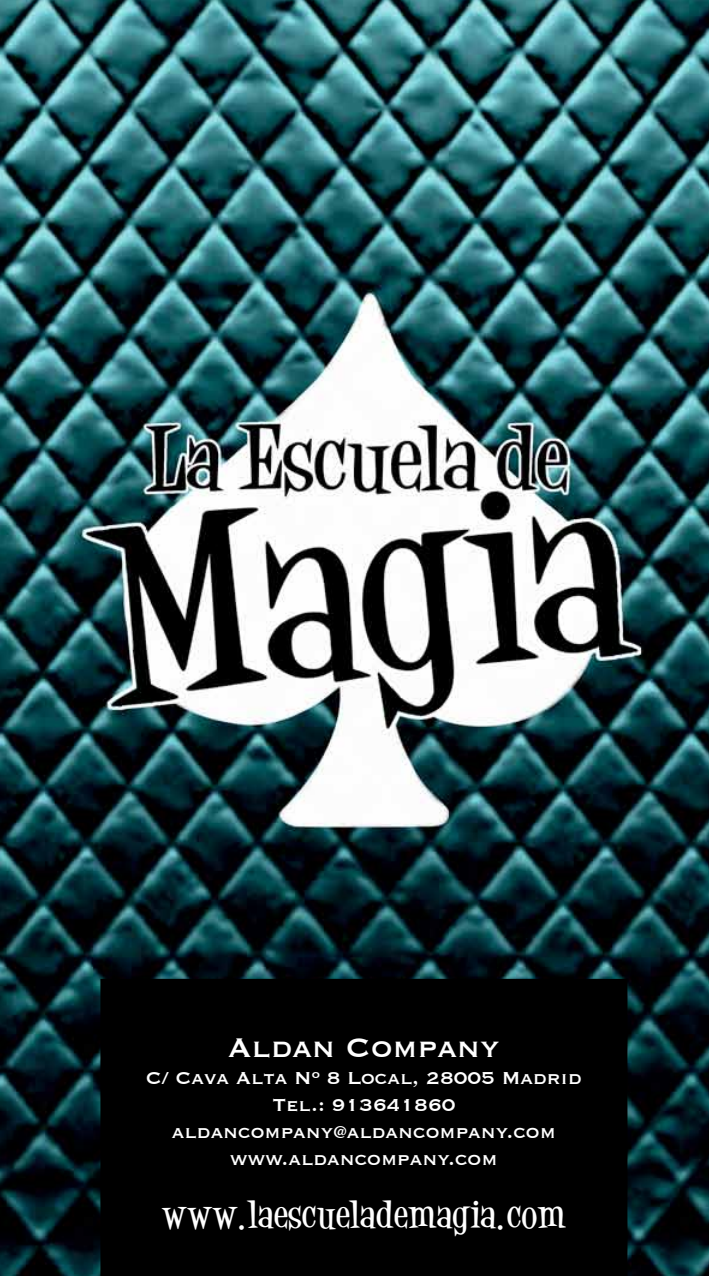
<style>
.page{position:relative;width:709px;height:1276px;background:#fff}
.page>*{position:absolute;margin:0;border:0;box-sizing:border-box;transform-origin:0 0}
.t1{font:35px "Copperplate";color:#fff}
.t2{font:700 30px "Desigers";letter-spacing:.025em;color:#fff}
.t3{font:22.5px/27px "Copperplate";color:#fff;text-align:center}
</style>
<div class="page">
<img style="left:0;top:0;width:709px;height:1276px">
<div style="left:100px;top:979px;width:527px;height:297px;background:#000"></div>
<h1 class="t1" style="left:228px;top:1025px;width:273px">Aldan Company</h1>
<p class="t3" style="left:146px;top:1063px;width:437px">C/ Cava Alta Nº 8 Local, 28005 Madrid<br>Tel.: 913641860 aldancompany@aldancompany.com www.aldancompany.com</p>
<h2 class="t2" style="left:162px;top:1192px;width:405px">www.laescuelademagia.com</h2>
</div>
